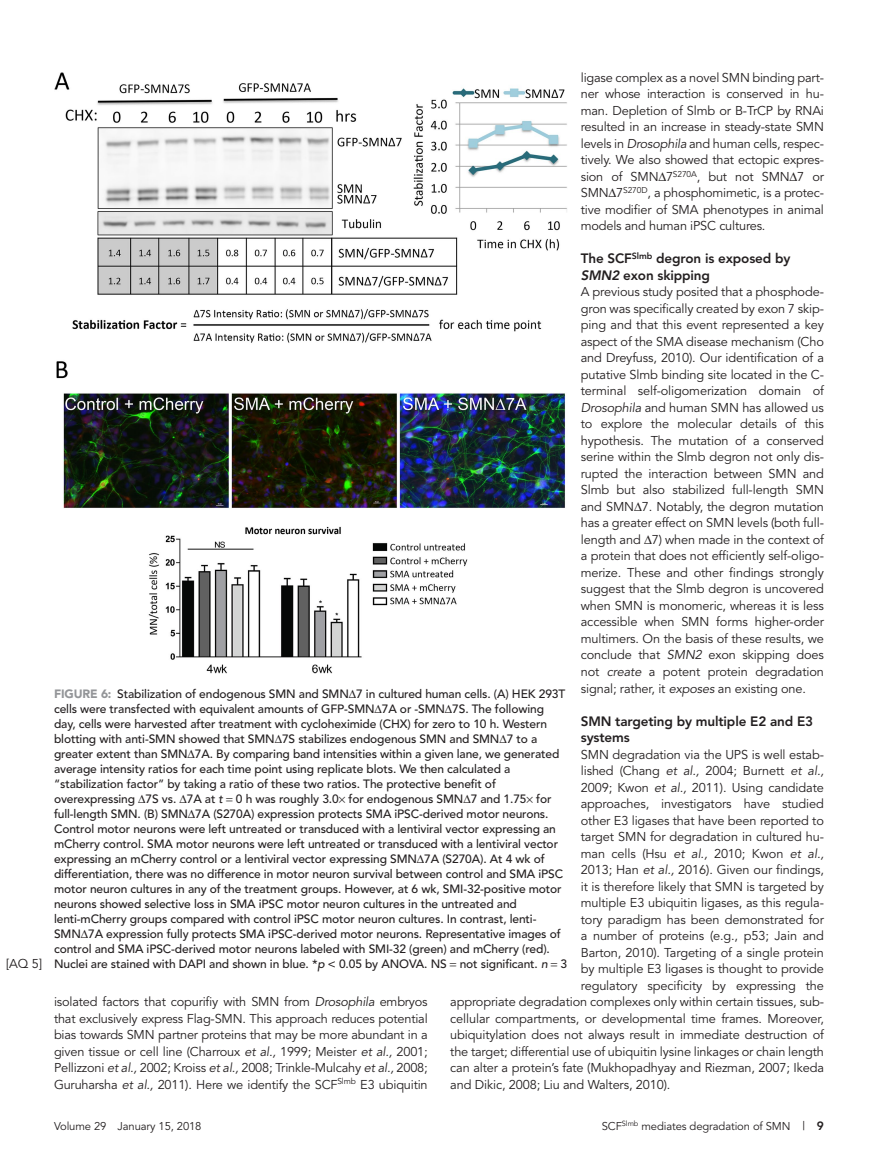
<style>
.page{position:relative;width:878px;height:1175px;background:#fff}
.page>*{position:absolute;margin:0;border:0;box-sizing:border-box;transform-origin:0 0}
.t1{font:800 13.5px/16.5px "Avenir";letter-spacing:-.01em;color:#231f20}
.ParaFL{font:12.75px/16.5px "Avenir";letter-spacing:-.01em;color:#231f20;text-align:justify}
.FigCaption{font:500 12px/15px "Avenir";letter-spacing:-.01em;color:#231f20}
.t2{font:11.25px "Avenir";letter-spacing:-.01em;color:#231f20}
.s1{font-style:italic}
.s2{font-weight:900;color:#939598}
.s3{font-size:12px}
.s4{font-weight:800;font-size:12px}
</style>
<div class="page">
<img style="left:54px;top:72px;width:513px;height:601px">
<p class="ParaFL" style="left:580px;top:69px;width:245px">ligase complex as a novel SMN binding part&shy;ner whose interaction is conserved in hu&shy;man. Depletion of Slmb or B-TrCP by RNAi resulted in an increase in steady-state SMN levels in <span class="s1">Drosophila</span> and human cells, respec&shy;tively. We also showed that ectopic expres&shy;sion of SMN∆7<sup>S270A</sup>, but not SMN∆7 or SMN∆7<sup>S270D</sup>, a phosphomimetic, is a protec&shy;tive modifier of SMA phenotypes in animal models and human iPSC cultures.</p>
<h2 class="t1" style="left:580px;top:250px;width:211px">The SCF<sup>Slmb</sup> degron is exposed by<br><span class="s1">SMN2</span> exon skipping</h2>
<p class="ParaFL" style="left:580px;top:284px;width:245px">A previous study posited that a phosphode&shy;gron was specifically created by exon 7 skip&shy;ping and that this event represented a key aspect of the SMA disease mechanism (Cho and Dreyfuss, 2010). Our identification of a putative Slmb binding site located in the C&shy;terminal self-oligomerization domain of <span class="s1">Drosophila</span> and human SMN has allowed us to explore the molecular details of this hypothesis. The mutation of a conserved serine within the Slmb degron not only dis&shy;rupted the interaction between SMN and Slmb but also stabilized full-length SMN and SMN∆7. Notably, the degron mutation has a greater effect on SMN levels (both full&shy;length and ∆7) when made in the context of a protein that does not efficiently self-oligo&shy;merize. These and other findings strongly suggest that the Slmb degron is uncovered when SMN is monomeric, whereas it is less accessible when SMN forms higher-order multimers. On the basis of these results, we conclude that <span class="s1">SMN2</span> exon skipping does not <span class="s1">create</span> a potent protein degradation signal; rather, it <span class="s1">exposes</span> an existing one.</p>
<h2 class="t1" style="left:580px;top:712px;width:234px">SMN targeting by multiple E2 and E3 systems</h2>
<p class="ParaFL" style="left:580px;top:746px;width:245px">SMN degradation via the UPS is well estab-</p>
<p class="ParaFL" style="left:580px;top:762px;width:244px">lished (Chang <span class="s1">et al.,</span> 2004; Burnett <span class="s1">et al.,</span></p>
<p class="ParaFL" style="left:580px;top:779px;width:244px">2009; Kwon <span class="s1">et al.,</span> 2011). Using candidate</p>
<p class="ParaFL" style="left:580px;top:795px;width:245px">approaches, investigators have studied</p>
<p class="ParaFL" style="left:580px;top:812px;width:244px">other E3 ligases that have been reported to</p>
<p class="ParaFL" style="left:580px;top:828px;width:245px">target SMN for degradation in cultured hu-</p>
<p class="ParaFL" style="left:580px;top:845px;width:245px">man cells (Hsu <span class="s1">et al.,</span> 2010; Kwon <span class="s1">et al.,</span></p>
<p class="ParaFL" style="left:580px;top:861px;width:245px">2013; Han <span class="s1">et al.,</span> 2016). Given our findings,</p>
<p class="ParaFL" style="left:580px;top:878px;width:245px">it is therefore likely that SMN is targeted by</p>
<p class="ParaFL" style="left:580px;top:894px;width:245px">multiple E3 ubiquitin ligases, as this regula-</p>
<p class="ParaFL" style="left:580px;top:911px;width:245px">tory paradigm has been demonstrated for</p>
<p class="ParaFL" style="left:580px;top:927px;width:244px">a number of proteins (e.g., p53; Jain and</p>
<p class="ParaFL" style="left:580px;top:944px;width:245px">Barton, 2010). Targeting of a single protein</p>
<p class="ParaFL" style="left:580px;top:960px;width:244px">by multiple E3 ligases is thought to provide</p>
<p class="ParaFL" style="left:580px;top:977px;width:244px">regulatory specificity by expressing the</p>
<p class="ParaFL" style="left:450px;top:993px;width:375px">appropriate degradation complexes only within certain tissues, sub-</p>
<p class="ParaFL" style="left:450px;top:1010px;width:375px">cellular compartments, or developmental time frames. Moreover,</p>
<p class="ParaFL" style="left:450px;top:1026px;width:375px">ubiquitylation does not always result in immediate destruction of</p>
<p class="ParaFL" style="left:450px;top:1043px;width:375px">the target; differential use of ubiquitin lysine linkages or chain length</p>
<p class="ParaFL" style="left:450px;top:1059px;width:375px">can alter a protein’s fate (Mukhopadhyay and Riezman, 2007; Ikeda</p>
<p class="ParaFL" style="left:450px;top:1076px;width:222px">and Dikic, 2008; Liu and Walters, 2010).</p>
<p class="FigCaption" style="left:54px;top:686px;width:513px"><span class="s2">FIGURE 6:</span> Stabilization of endogenous SMN and SMN 7 in cultured human cells. (A) HEK 293T cells were transfected with equivalent amounts of GFP-SMN∆7A or -SMN∆7S. The following day, cells were harvested after treatment with cycloheximide (CHX) for zero to 10 h. Western blotting with anti-SMN showed that SMN∆7S stabilizes endogenous SMN and SMN∆7 to a greater extent than SMN∆7A. By comparing band intensities within a given lane, we generated average intensity ratios for each time point using replicate blots. We then calculated a “stabilization factor” by taking a ratio of these two ratios. The protective benefit of overexpressing ∆7S vs. ∆7A at <span class="s1">t</span> 0 h was roughly 3.0 for endogenous SMN∆7 and 1.75 for full-length SMN. (B) SMN 7A (S270A) expression protects SMA iPSC-derived motor neurons.<br>Control motor neurons were left untreated or transduced with a lentiviral vector expressing an mCherry control. SMA motor neurons were left untreated or transduced with a lentiviral vector expressing an mCherry control or a lentiviral vector expressing SMN 7A (S270A). At 4 wk of differentiation, there was no difference in motor neuron survival between control and SMA iPSC motor neuron cultures in any of the treatment groups. However, at 6 wk, SMI-32-positive motor neurons showed selective loss in SMA iPSC motor neuron cultures in the untreated and lenti-mCherry groups compared with control iPSC motor neuron cultures. In contrast, lenti-SMN 7A expression fully protects SMA iPSC-derived motor neurons. Representative images of control and SMA iPSC-derived motor neurons labeled with SMI-32 (green) and mCherry (red).</p>
<p class="ParaFL" style="left:6px;top:955px;width:38px">[AQ 5]</p>
<p class="FigCaption" style="left:54px;top:956px;width:514px">Nuclei are stained with DAPI and shown in blue. *<span class="s1">p</span> &lt; 0.05 by ANOVA. NS not significant. <span class="s1">n</span> 3</p>
<p class="ParaFL" style="left:54px;top:993px;width:375px">isolated factors that copurifiy with SMN from <span class="s1">Drosophila</span> embryos that exclusively express Flag-SMN. This approach reduces potential bias towards SMN partner proteins that may be more abundant in a given tissue or cell line (Charroux <span class="s1">et al.,</span> 1999; Meister <span class="s1">et al.,</span> 2001; Pellizzoni <span class="s1">et al.,</span> 2002; Kroiss <span class="s1">et al.,</span> 2008; Trinkle-Mulcahy <span class="s1">et al.,</span> 2008; Guruharsha <span class="s1">et al.,</span> 2011). Here we identify the SCF<sup>Slmb</sup> E3 ubiquitin</p>
<p class="t2" style="left:54px;top:1119px;width:149px">Volume 29 January 15, 2018</p>
<p class="t2" style="left:601px;top:1119px;width:224px">SCF<sup>Slmb</sup> mediates degradation of SMN <span class="s3">|</span> <span class="s4">9</span></p>
</div>
